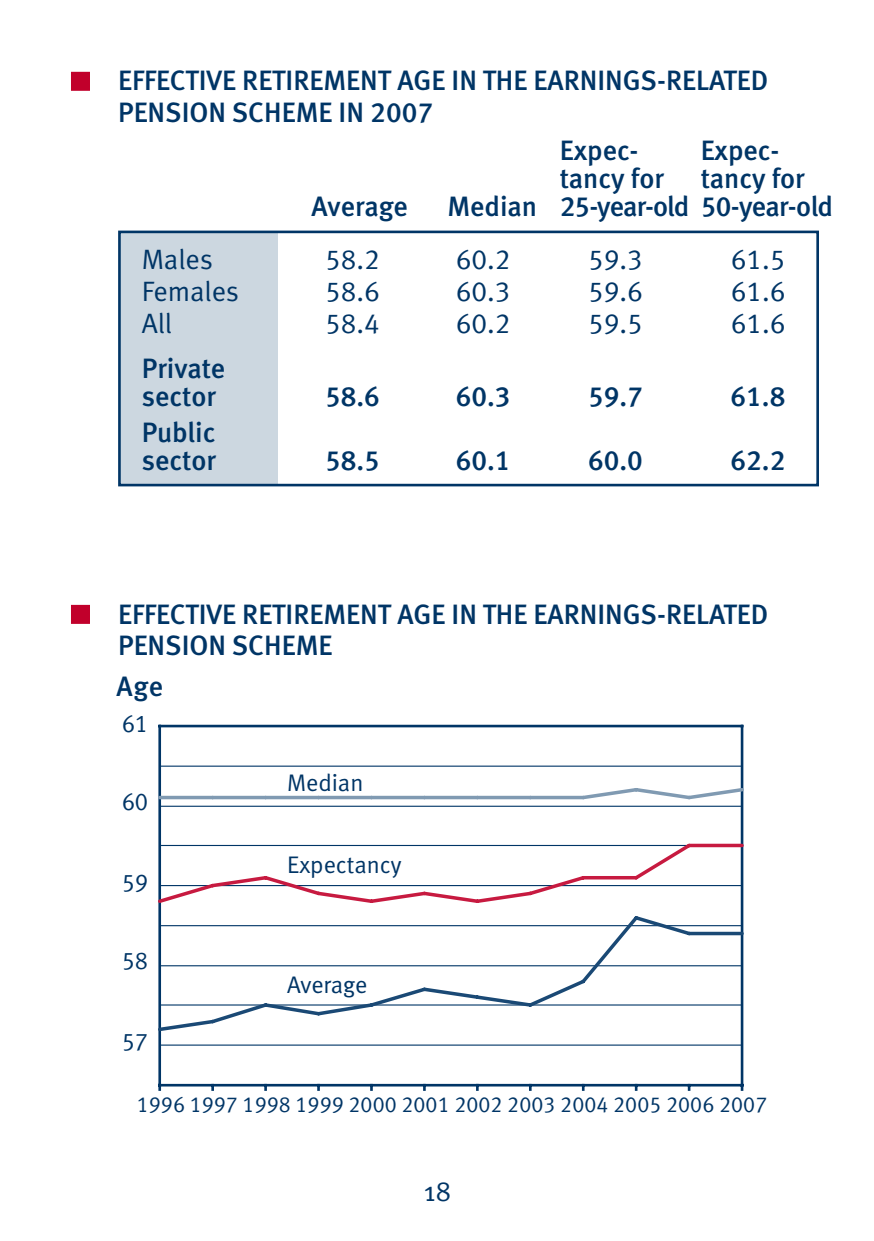
<style>
.page{position:relative;width:874px;height:1241px;background:#fff}
.page>*{position:absolute;margin:0;border:0;box-sizing:border-box;transform-origin:0 0}
.t1{font:28px/28px "Meta Medium LF";color:#003566}
.t2{font:28px "Meta Normal LF";color:#003566}
.t3{font:28px/28px "Meta Medium LF";letter-spacing:-.02em;color:#003566}
.t4{font:28px "Meta Normal";color:#003566}
.t5{font:24.5px "Meta Normal LF";letter-spacing:-.015em;color:#003566}
.t6{font:23.8px "Meta Normal LF";color:#003566}
.t7{font:22.05px "Meta Normal LF";letter-spacing:.005em;color:#003566}
</style>
<div class="page">
<div style="left:119px;top:232px;width:158px;height:253px;background:#ccd7e0"></div>
<div style="left:118px;top:230px;width:700px;height:256px;border:3px solid #003566"></div>
<hr style="left:160px;top:1044px;width:582px;height:1px;background:#003566">
<hr style="left:160px;top:805px;width:582px;height:2px;background:#003566">
<hr style="left:160px;top:765px;width:582px;height:1px;background:#003566">
<hr style="left:160px;top:724px;width:582px;height:3px;background:#003566">
<hr style="left:740px;top:726px;width:3px;height:359px;background:#003566">
<hr style="left:160px;top:1083px;width:582px;height:3px;background:#003566">
<hr style="left:158px;top:726px;width:3px;height:359px;background:#003566">
<svg style="left:158px;top:785px;width:586px;height:16px"></svg>
<svg style="left:158px;top:913px;width:586px;height:120px"></svg>
<svg style="left:158px;top:840px;width:586px;height:65px"></svg>
<div style="left:71px;top:72px;width:19px;height:19px;background:#c1002b"></div>
<div style="left:71px;top:605px;width:19px;height:19px;background:#c1002b"></div>
<p class="t1" style="left:118px;top:65px;width:651px;line-height:31.5px">EFFECTIVE RETIREMENT AGE IN THE EARNINGS-RELATED<br>PENSION SCHEME IN 2007</p>
<p class="t1" style="left:311px;top:192px;width:98px">Average</p>
<p class="t1" style="left:447px;top:192px;width:91px">Median</p>
<p class="t3" style="left:559px;top:136px;width:275px">Expec-<br>tancy for<br>25-year-old 50-year-old</p>
<p class="t1" style="left:700px;top:136px;width:106px">Expec&shy;tancy for</p>
<p class="t2" style="left:142px;top:242px;width:73px">Males</p>
<p class="t2" style="left:325px;top:242px;width:56px">58.2</p>
<p class="t2" style="left:456px;top:242px;width:56px">60.2</p>
<p class="t2" style="left:588px;top:242px;width:56px">59.3</p>
<p class="t2" style="left:730px;top:242px;width:56px">61.5</p>
<p class="t2" style="left:142px;top:275px;width:99px">Females</p>
<p class="t2" style="left:325px;top:275px;width:56px">58.6</p>
<p class="t2" style="left:456px;top:275px;width:56px">60.3</p>
<p class="t2" style="left:588px;top:275px;width:56px">59.6</p>
<p class="t2" style="left:730px;top:275px;width:56px">61.6</p>
<p class="t2" style="left:142px;top:307px;width:32px">All</p>
<p class="t2" style="left:325px;top:307px;width:56px">58.4</p>
<p class="t2" style="left:456px;top:307px;width:56px">60.2</p>
<p class="t2" style="left:588px;top:307px;width:56px">59.5</p>
<p class="t2" style="left:730px;top:307px;width:56px">61.6</p>
<p class="t1" style="left:142px;top:354px;width:85px">Private sector</p>
<p class="t1" style="left:325px;top:382px;width:56px">58.6</p>
<p class="t1" style="left:455px;top:382px;width:56px">60.3</p>
<p class="t1" style="left:588px;top:382px;width:56px">59.7</p>
<p class="t1" style="left:730px;top:382px;width:56px">61.8</p>
<p class="t1" style="left:142px;top:418px;width:76px">Public sector</p>
<p class="t1" style="left:325px;top:446px;width:56px">58.5</p>
<p class="t1" style="left:455px;top:446px;width:56px">60.1</p>
<p class="t1" style="left:588px;top:446px;width:56px">60.0</p>
<p class="t1" style="left:730px;top:446px;width:56px">62.2</p>
<p class="t1" style="left:118px;top:598px;width:651px;line-height:31.5px">EFFECTIVE RETIREMENT AGE IN THE EARNINGS-RELATED<br>PENSION SCHEME</p>
<p class="t1" style="left:116px;top:672px;width:48px">Age</p>
<p class="t5" style="left:122px;top:709px;width:28px">61</p>
<p class="t5" style="left:122px;top:787px;width:28px">60</p>
<p class="t5" style="left:122px;top:868px;width:28px">59</p>
<p class="t5" style="left:122px;top:946px;width:28px">58</p>
<p class="t5" style="left:122px;top:1027px;width:28px">57</p>
<p class="t6" style="left:287px;top:769px;width:78px">Median</p>
<p class="t6" style="left:287px;top:851px;width:116px">Expectancy</p>
<p class="t6" style="left:287px;top:971px;width:82px">Average</p>
<p class="t7" style="left:137px;top:1091px;width:632px">1996 1997 1998 1999 2000 2001 2002 2003 2004 2005 2006 2007</p>
<p class="t4" style="left:424px;top:1175px;width:29px">18</p>
</div>
